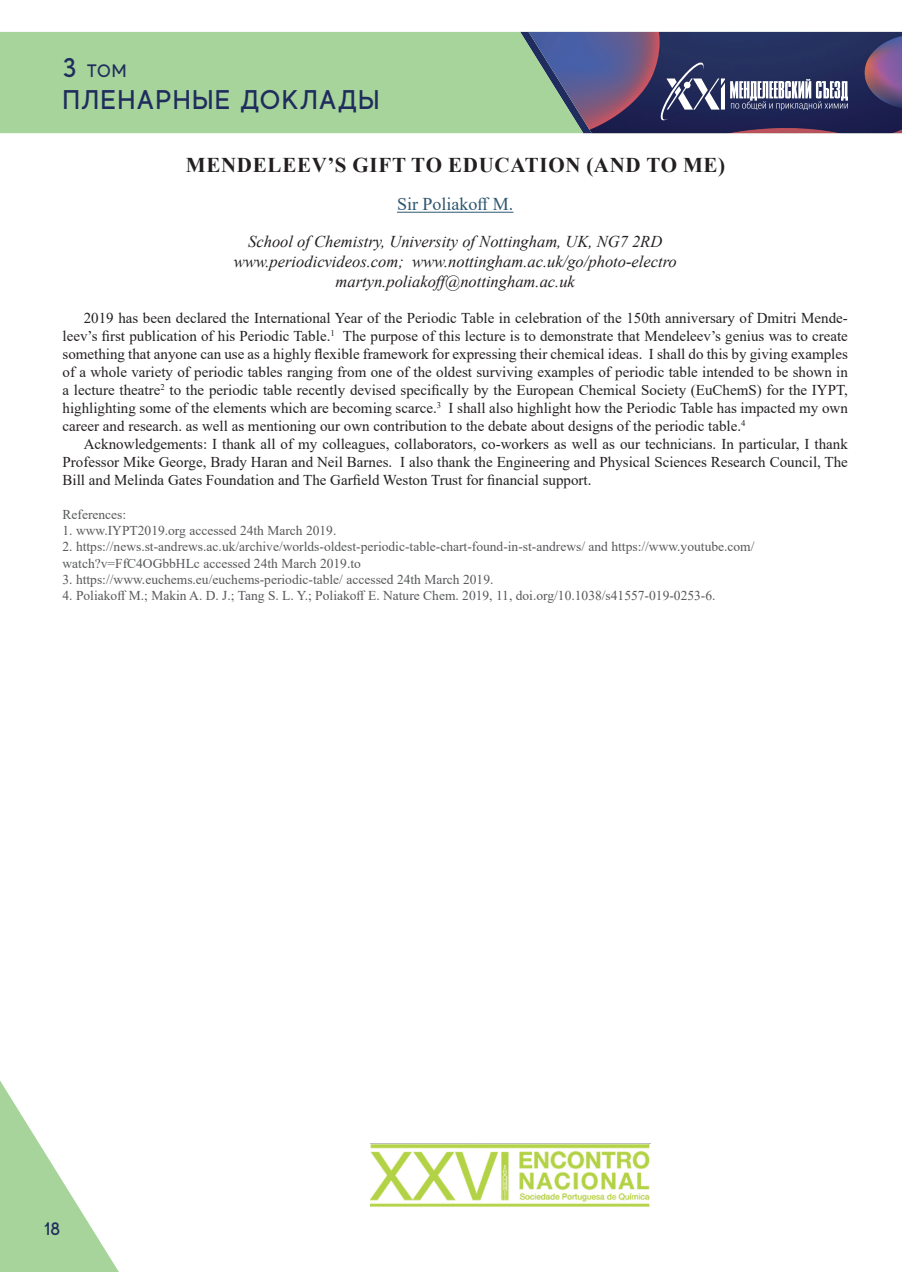
<style>
.page{position:relative;width:902px;height:1272px;background:#fff}
.page>*{position:absolute;margin:0;border:0;box-sizing:border-box;transform-origin:0 0}
.t1{font:500 27px "MADE Evolve Sans";letter-spacing:.05em;color:#1f2c5d}
.t2{font:700 21px "Times New Roman";letter-spacing:.035em;color:#231f20}
.t3{font:18px "Times New Roman";color:#2e576f}
.t4{font:500 18px "MADE Evolve Sans";color:#1f2c5d}
.t5{font:italic 16.5px/19.8px "Times New Roman";color:#231f20;text-align:center}
.t6{font:15px/18px "Times New Roman";color:#231f20;text-align:justify}
.t7{font:13.5px/16.2px "Times New Roman";color:#57585a}
.s1{font-size:27px}
</style>
<div class="page">
<div style="left:0;top:32px;width:520px;height:101px;background:#a6d49a"></div>
<svg style="left:0;top:1081px;width:118px;height:190px"></svg>
<svg style="left:520px;top:32px;width:382px;height:101px"></svg>
<hr style="left:397px;top:212px;width:116px;height:1px;background:#2e576f">
<img style="left:370px;top:1143px;width:280px;height:64px">
<p class="t4" style="left:63px;top:59px;width:65px"><span class="s1">3</span> ТОМ</p>
<h1 class="t1" style="left:63px;top:83px;width:318px">ПЛЕНАРНЫЕ ДОКЛАДЫ</h1>
<h2 class="t2" style="left:186px;top:149px;width:540px">MENDELEEV’S GIFT TO EDUCATION (AND TO ME)</h2>
<p class="t3" style="left:397px;top:191px;width:118px">Sir Poliakoff M.</p>
<p class="t5" style="left:234px;top:231px;width:444px">School of Chemistry, University of Nottingham, UK, NG7 2RD www.periodicvideos.com; www.nottingham.ac.uk/go/photo-electro martyn.poliakoff@nottingham.ac.uk</p>
<p class="t6" style="left:62px;top:308px;width:786px;text-indent:21px">2019 has been declared the International Year of the Periodic Table in celebration of the 150th anniversary of Dmitri Mende&shy;leev’s first publication of his Periodic Table.<sup>1</sup> The purpose of this lecture is to demonstrate that Mendeleev’s genius was to create something that anyone can use as a highly flexible framework for expressing their chemical ideas. I shall do this by giving examples of a whole variety of periodic tables ranging from one of the oldest surviving examples of periodic table intended to be shown in a lecture theatre<sup>2</sup> to the periodic table recently devised specifically by the European Chemical Society (EuChemS) for the IYPT, highlighting some of the elements which are becoming scarce.<sup>3</sup> I shall also highlight how the Periodic Table has impacted my own career and research. as well as mentioning our own contribution to the debate about designs of the periodic table.<sup>4</sup></p>
<p class="t6" style="left:63px;top:434px;width:786px;text-indent:21px">Acknowledgements: I thank all of my colleagues, collaborators, co-workers as well as our technicians. In particular, I thank Professor Mike George, Brady Haran and Neil Barnes. I also thank the Engineering and Physical Sciences Research Council, The Bill and Melinda Gates Foundation and The Garfield Weston Trust for financial support.</p>
<p class="t7" style="left:63px;top:506px;width:65px">References:</p>
<p class="t7" style="left:63px;top:522px;width:275px">1. www.IYPT2019.org accessed 24th March 2019.</p>
<p class="t7" style="left:63px;top:538px;width:693px">2. https://news.st-andrews.ac.uk/archive/worlds-oldest-periodic-table-chart-found-in-st-andrews/ and https://www.youtube.com/ watch?v=FfC4OGbbHLc accessed 24th March 2019.to</p>
<p class="t7" style="left:63px;top:571px;width:432px">3. https://www.euchems.eu/euchems-periodic-table/ accessed 24th March 2019.</p>
<p class="t7" style="left:63px;top:587px;width:654px">4. Poliakoff M.; Makin A. D. J.; Tang S. L. Y.; Poliakoff E. Nature Chem. 2019, 11, doi.org/10.1038/s41557-019-0253-6.</p>
<p class="t4" style="left:44px;top:1217px;width:18px">18</p>
</div>
